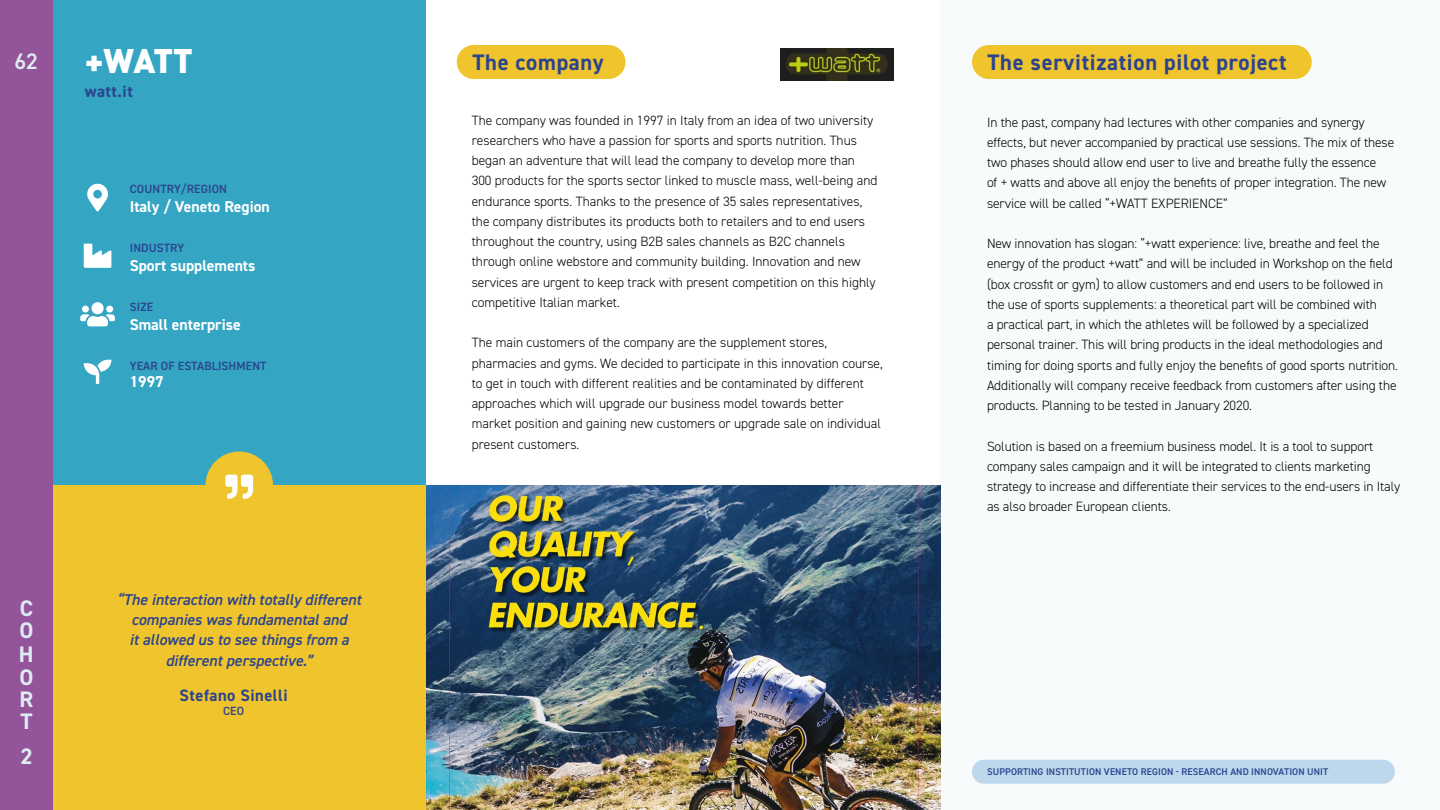
<style>
.page{position:relative;width:1440px;height:810px;background:#fff}
.page>*{position:absolute;margin:0;border:0;box-sizing:border-box;transform-origin:0 0}
.t1{font:900 33.75px "DIN";color:#fff}
.t2{font:700 22.5px "DIN2014";letter-spacing:.03em;color:#2c448e}
.t3{font:700 22.5px/22.6px "DIN2014";color:#deebf3;text-align:justify}
.t4{font:600 22.5px "DIN2014";color:#deebf3}
.t5{font:700 16.5px "DIN2014";letter-spacing:.03em;color:#2c448e}
.t6{font:italic 600 15.75px/20.2px "DIN2014";color:#2c448e;text-align:center}
.t7{font:700 15.75px "DIN2014";color:#fff}
.t8{font:300 13.5px/20.2px "DIN2014";letter-spacing:-.005em;color:#000}
.t9{font:600 12px "DIN2014";letter-spacing:.01em;color:#2c448e}
.t10{font:600 9.75px "DIN2014";letter-spacing:.01em;color:#2c448e}
</style>
<div class="page">
<div style="left:940px;top:0;width:500px;height:810px;background:#f8fbfc"></div>
<div style="left:4px;top:0;width:422px;height:810px;background:#34a5c3"></div>
<div style="left:52px;top:485px;width:374px;height:325px;background:#f0c42d"></div>
<div style="left:208px;top:454px;width:63px;height:63px;background:#f0c42d;border-radius:50%"></div>
<div style="left:206px;top:451px;width:67px;height:68px;border:5px solid #f0c42d;border-radius:50%"></div>
<svg style="left:225px;top:475px;width:28px;height:24px"></svg>
<div style="left:0;top:0;width:52px;height:810px;background:#93549a"></div>
<div style="left:457px;top:45px;width:169px;height:34px;background:#f0c42d;border-radius:17px"></div>
<div style="left:972px;top:45px;width:340px;height:34px;background:#f0c42d;border-radius:17px"></div>
<svg style="left:87px;top:184px;width:21px;height:28px"></svg>
<svg style="left:84px;top:360px;width:27px;height:24px"></svg>
<svg style="left:80px;top:302px;width:35px;height:24px"></svg>
<svg style="left:84px;top:244px;width:27px;height:24px"></svg>
<div style="left:972px;top:760px;width:423px;height:24px;background:#bdd8ed;border-radius:12px"></div>
<img style="left:780px;top:48px;width:113px;height:33px">
<img style="left:426px;top:485px;width:514px;height:325px">
<h2 class="t4" style="left:15px;top:47px;width:25px">62</h2>
<h1 class="t1" style="left:85px;top:38px;width:110px">+WATT</h1>
<p class="t5" style="left:85px;top:81px;width:50px">watt.it</p>
<p class="t9" style="left:130px;top:181px;width:99px">COUNTRY/REGION</p>
<p class="t7" style="left:130px;top:196px;width:142px">Italy / Veneto Region</p>
<p class="t9" style="left:130px;top:240px;width:56px">INDUSTRY</p>
<p class="t7" style="left:130px;top:255px;width:127px">Sport supplements</p>
<p class="t9" style="left:130px;top:299px;width:25px">SIZE</p>
<p class="t7" style="left:130px;top:314px;width:113px">Small enterprise</p>
<p class="t9" style="left:130px;top:358px;width:138px">YEAR OF ESTABLISHMENT</p>
<p class="t7" style="left:130px;top:371px;width:36px">1997</p>
<h2 class="t3" style="left:19px;top:597px;width:16px">C O H O R T</h2>
<h2 class="t3" style="left:20px;top:744px;width:14px">2</h2>
<p class="t6" style="left:117px;top:589px;width:246px">“The interaction with totally different companies was fundamental and<br>it allowed us to see things from a different perspective.”</p>
<p class="t5" style="left:180px;top:685px;width:110px">Stefano Sinelli</p>
<p class="t9" style="left:223px;top:703px;width:23px">CEO</p>
<h2 class="t2" style="left:472px;top:47px;width:133px">The company</h2>
<h2 class="t2" style="left:988px;top:47px;width:300px">The servitization pilot project</h2>
<p class="t8" style="left:472px;top:110px;width:407px">The company was founded in 1997 in Italy from an idea of two university researchers who have a passion for sports and sports nutrition. Thus began an adventure that will lead the company to develop more than 300 products for the sports sector linked to muscle mass, well-being and endurance sports. Thanks to the presence of 35 sales representatives, the company distributes its products both to retailers and to end users throughout the country, using B2B sales channels as B2C channels through online webstore and community building. Innovation and new services are urgent to keep track with present competition on this highly competitive Italian market.</p>
<p class="t8" style="left:472px;top:333px;width:412px">The main customers of the company are the supplement stores, pharmacies and gyms. We decided to participate in this innovation course, to get in touch with different realities and be contaminated by different approaches which will upgrade our business model towards better market position and gaining new customers or upgrade sale on individual present customers.</p>
<p class="t8" style="left:987px;top:112px;width:409px">In the past, company had lectures with other companies and synergy effects, but never accompanied by practical use sessions. The mix of these two phases should allow end user to live and breathe fully the essence<br>of + watts and above all enjoy the benefits of proper integration. The new service will be called “+WATT EXPERIENCE”</p>
<p class="t8" style="left:987px;top:233px;width:413px">New innovation has slogan: “+watt experience: live, breathe and feel the energy of the product +watt” and will be included in Workshop on the field (box crossfit or gym) to allow customers and end users to be followed in the use of sports supplements: a theoretical part will be combined with<br>a practical part, in which the athletes will be followed by a specialized personal trainer. This will bring products in the ideal methodologies and timing for doing sports and fully enjoy the benefits of good sports nutrition.<br>Additionally will company receive feedback from customers after using the products. Planning to be tested in January 2020.</p>
<p class="t8" style="left:987px;top:436px;width:415px">Solution is based on a freemium business model. It is a tool to support company sales campaign and it will be integrated to clients marketing strategy to increase and differentiate their services to the end-users in Italy as also broader European clients.</p>
<p class="t10" style="left:987px;top:765px;width:343px">SUPPORTING INSTITUTION VENETO REGION - RESEARCH AND INNOVATION UNIT</p>
</div>
